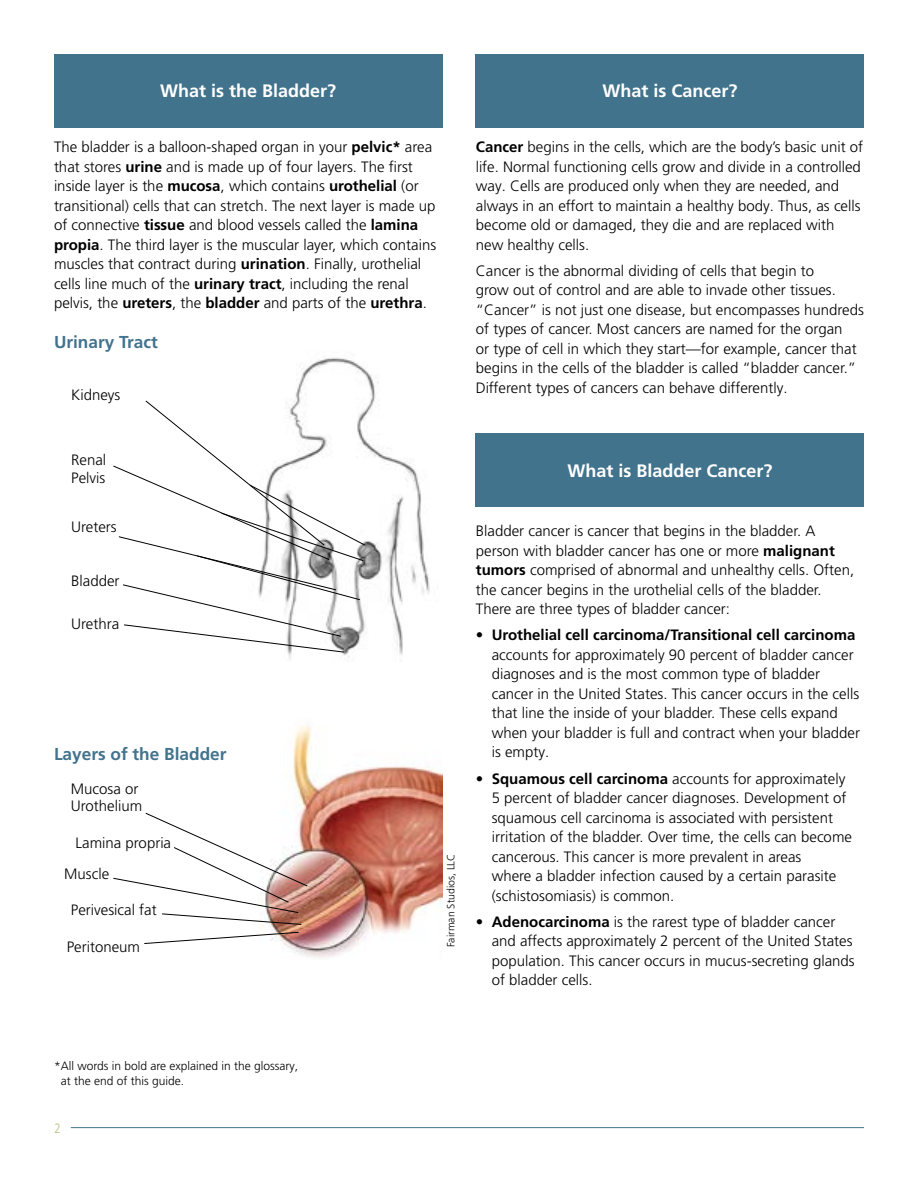
<style>
.page{position:relative;width:918px;height:1188px;background:#fff}
.page>*{position:absolute;margin:0;border:0;box-sizing:border-box;transform-origin:0 0}
.t1{font:700 18px "Frutiger LT Pro";color:#fff}
.t2{font:700 17.25px "Frutiger LT Pro";color:#42738d}
.t3{font:300 15px/19.5px "Frutiger LT Pro";color:#000}
.t4{font:300 condensed 13.5px "Frutiger LT Pro";color:#acc37e}
.t5{font:300 12px/15px "Frutiger LT Pro";color:#000}
.t6{font:300 10.5px "Frutiger LT Pro";color:#000}
.s1{font-weight:700}
</style>
<div class="page">
<hr style="left:71px;top:1127px;width:793px;height:1px;background:#42738d">
<div style="left:54px;top:54px;width:388px;height:73px;background:#42738d"></div>
<div style="left:476px;top:54px;width:388px;height:73px;background:#42738d"></div>
<div style="left:476px;top:433px;width:388px;height:73px;background:#42738d"></div>
<img style="left:271px;top:725px;width:171px;height:233px">
<svg style="left:113px;top:812px;width:195px;height:113px"></svg>
<svg style="left:144px;top:932px;width:155px;height:12px"></svg>
<img style="left:288px;top:357px;width:142px;height:302px">
<svg style="left:113px;top:400px;width:253px;height:253px"></svg>
<p class="t1" style="left:160px;top:81px;width:178px">What is the Bladder?</p>
<p class="t1" style="left:602px;top:81px;width:137px">What is Cancer?</p>
<p class="t3" style="left:54px;top:137px;width:384px">The bladder is a balloon-shaped organ in your <span class="s1">pelvic*</span> area that stores <span class="s1">urine</span> and is made up of four layers. The first inside layer is the <span class="s1">mucosa</span>, which contains <span class="s1">urothelial</span> (or transitional) cells that can stretch. The next layer is made up of connective <span class="s1">tissue</span> and blood vessels called the <span class="s1">lamina propia</span>. The third layer is the muscular layer, which contains muscles that contract during <span class="s1">urination</span>. Finally, urothelial cells line much of the <span class="s1">urinary tract</span>, including the renal pelvis, the <span class="s1">ureters</span>, the <span class="s1">bladder</span> and parts of the <span class="s1">urethra</span>.</p>
<p class="t3" style="left:476px;top:137px;width:389px"><span class="s1">Cancer</span> begins in the cells, which are the body’s basic unit of life. Normal functioning cells grow and divide in a controlled way. Cells are produced only when they are needed, and always in an effort to maintain a healthy body. Thus, as cells become old or damaged, they die and are replaced with new healthy cells.</p>
<p class="t3" style="left:476px;top:261px;width:390px">Cancer is the abnormal dividing of cells that begin to<br>grow out of control and are able to invade other tissues. “Cancer” is not just one disease, but encompasses hundreds of types of cancer. Most cancers are named for the organ<br>or type of cell in which they start—for example, cancer that begins in the cells of the bladder is called “bladder cancer.” Different types of cancers can behave differently.</p>
<p class="t2" style="left:54px;top:331px;width:105px">Urinary Tract</p>
<p class="t3" style="left:71px;top:385px;width:51px">Kidneys</p>
<p class="t3" style="left:71px;top:450px;width:37px;line-height:18.8px">Renal<br>Pelvis</p>
<p class="t3" style="left:71px;top:518px;width:47px">Ureters</p>
<p class="t3" style="left:71px;top:571px;width:50px">Bladder</p>
<p class="t3" style="left:71px;top:614px;width:50px">Urethra</p>
<p class="t2" style="left:54px;top:744px;width:174px">Layers of the Bladder</p>
<p class="t3" style="left:71px;top:781px;width:73px;line-height:16.5px">Mucosa or<br>Urothelium</p>
<p class="t3" style="left:76px;top:833px;width:97px">Lamina propria</p>
<p class="t3" style="left:64px;top:864px;width:47px">Muscle</p>
<p class="t3" style="left:71px;top:900px;width:87px">Perivesical fat</p>
<p class="t3" style="left:67px;top:937px;width:75px">Peritoneum</p>
<p class="t5" style="left:61px;top:1059px;width:239px;text-indent:-7px">*All words in bold are explained in the glossary, at the end of this guide.</p>
<p class="t4" style="left:54px;top:1120px;width:8px">2</p>
<p class="t6" style="left:445px;top:947px;width:95px;rotate:-90deg">Fairman Studios, LLC</p>
<p class="t1" style="left:567px;top:460px;width:207px">What is Bladder Cancer?</p>
<p class="t3" style="left:476px;top:521px;width:380px">Bladder cancer is cancer that begins in the bladder. A person with bladder cancer has one or more <span class="s1">malignant tumors</span> comprised of abnormal and unhealthy cells. Often, the cancer begins in the urothelial cells of the bladder.<br>There are three types of bladder cancer:</p>
<p class="t3" style="left:492px;top:625px;width:370px;text-indent:-16px">• <span class="s1">Urothelial cell carcinoma/Transitional cell carcinoma </span>accounts for approximately 90 percent of bladder cancer diagnoses and is the most common type of bladder cancer in the United States. This cancer occurs in the cells that line the inside of your bladder. These cells expand when your bladder is full and contract when your bladder is empty.</p>
<p class="t3" style="left:492px;top:769px;width:362px;text-indent:-16px">• <span class="s1">Squamous cell carcinoma</span> accounts for approximately 5 percent of bladder cancer diagnoses. Development of squamous cell carcinoma is associated with persistent irritation of the bladder. Over time, the cells can become cancerous. This cancer is more prevalent in areas<br>where a bladder infection caused by a certain parasite (schistosomiasis) is common.</p>
<p class="t3" style="left:492px;top:912px;width:365px;text-indent:-16px">• <span class="s1">Adenocarcinoma</span> is the rarest type of bladder cancer and affects approximately 2 percent of the United States population. This cancer occurs in mucus-secreting glands of bladder cells.</p>
</div>
